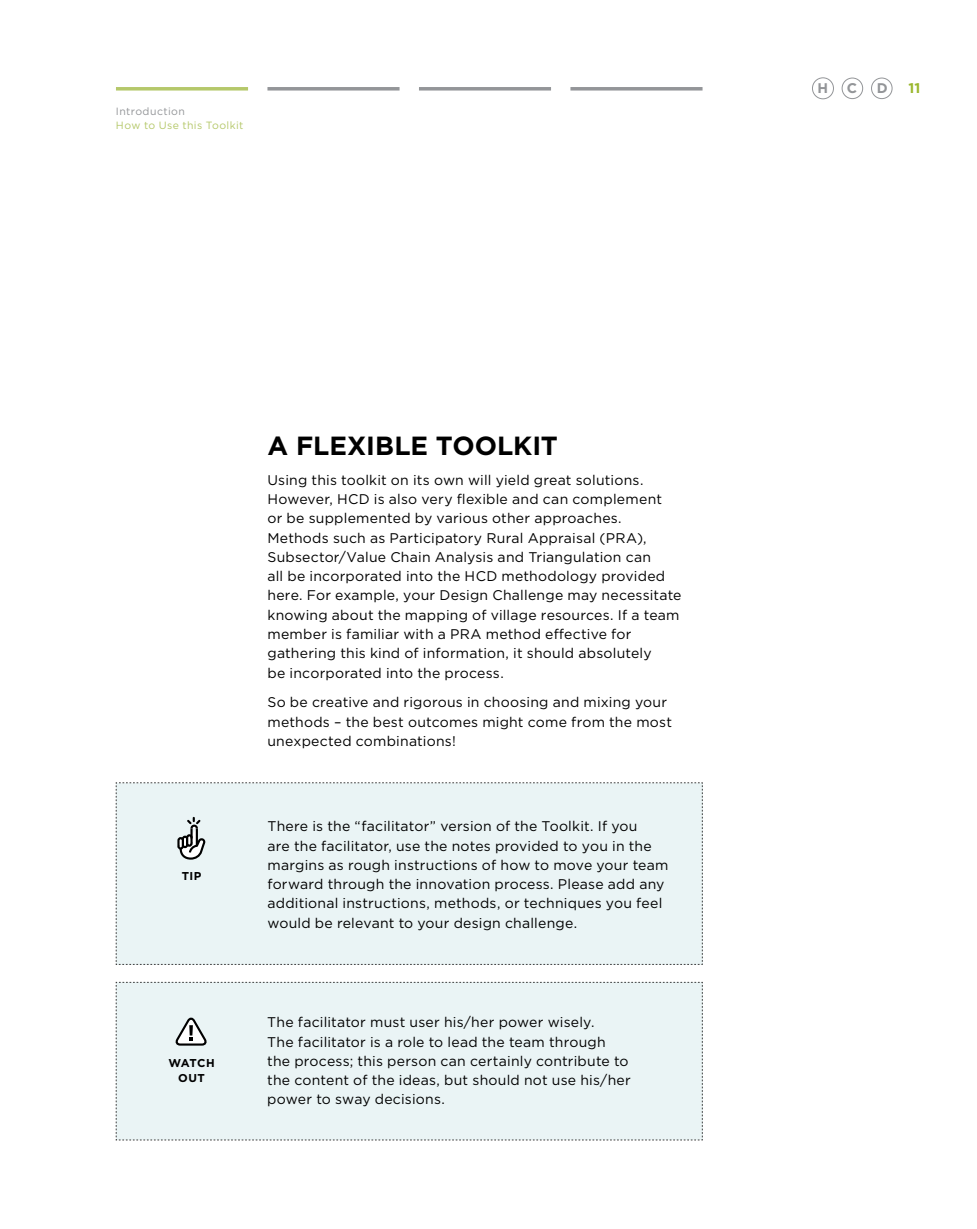
<style>
.page{position:relative;width:977px;height:1229px;background:#fff}
.page>*{position:absolute;margin:0;border:0;box-sizing:border-box;transform-origin:0 0}
.t1{font:700 26.25px "Gotham";color:#000}
.t2{font:14px/19.2px "Gotham";letter-spacing:.015em;color:#000}
.t3{font:700 14px "Gotham";color:#939598}
.t4{font:700 14px "Gotham";color:#9ab72d}
.t5{font:700 11.38px/14.9px "Gotham";letter-spacing:.04em;color:#000;text-align:center}
.t6{font:10.5px "Gotham";letter-spacing:.035em;color:#b5c86a}
.t7{font:10.5px "Gotham";letter-spacing:.045em;color:#939598}
</style>
<div class="page">
<div style="left:116px;top:782px;width:587px;height:183px;background:#eaf4f5"></div>
<div style="left:116px;top:982px;width:587px;height:158px;background:#eaf4f5"></div>
<svg style="left:189px;top:1025px;width:4px;height:10px"></svg>
<div style="left:812px;top:77px;width:21px;height:22px;border:1px solid #939598;border-radius:50%"></div>
<svg style="left:116px;top:87px;width:132px;height:4px"></svg>
<svg style="left:267px;top:87px;width:132px;height:4px"></svg>
<div style="left:871px;top:78px;width:21px;height:21px;border:1px solid #939598;border-radius:50%"></div>
<div style="left:841px;top:78px;width:22px;height:21px;border:1px solid #939598;border-radius:50%"></div>
<svg style="left:419px;top:87px;width:132px;height:4px"></svg>
<svg style="left:570px;top:87px;width:132px;height:4px"></svg>
<p class="t7" style="left:116px;top:105px;width:70px">Introduction</p>
<p class="t6" style="left:116px;top:119px;width:129px">H ow to Use this Toolkit</p>
<p class="t5" style="left:182px;top:868px;width:20px">TIP</p>
<p class="t5" style="left:168px;top:1055px;width:48px">WATCH<br>OUT</p>
<h1 class="t1" style="left:267px;top:431px;width:292px">A FLEXIBLE TOOLKIT</h1>
<p class="t2" style="left:267px;top:470px;width:415px">Using this toolkit on its own will yield great solutions.<br>However, H CD is also very flexible and can complement<br>or be supplemented by various other approaches.<br>Methods such as Participatory Rural Appraisal (PRA), Subsector/Value Chain Analysis and Triangulation can<br>all be incorporated into the H CD methodology provided here. For example, your Design Challenge may necessitate knowing about the mapping of village resources. If a team member is familiar with a PRA method effective for gathering this kind of information, it should absolutely<br>be incorporated into the process.</p>
<p class="t2" style="left:267px;top:692px;width:406px">So be creative and rigorous in choosing and mixing your methods – the best outcomes might come from the most unexpected combinations!</p>
<p class="t2" style="left:267px;top:816px;width:402px">There is the “facilitator” version of the Toolkit. If you<br>are the facilitator, use the notes provided to you in the margins as rough instructions of how to move your team forward through the innovation process. Please add any additional instructions, methods, or techniques you feel would be relevant to your design challenge.</p>
<p class="t2" style="left:267px;top:1012px;width:365px">The facilitator must user his/her power wisely.<br>The facilitator is a role to lead the team through the process; this person can certainly contribute to the content of the ideas, but should not use his/her power to sway decisions.</p>
<p class="t3" style="left:817px;top:80px;width:12px">H</p>
<p class="t3" style="left:846px;top:80px;width:12px">C</p>
<p class="t3" style="left:877px;top:80px;width:12px">D</p>
<p class="t4" style="left:908px;top:80px;width:13px">11</p>
</div>
